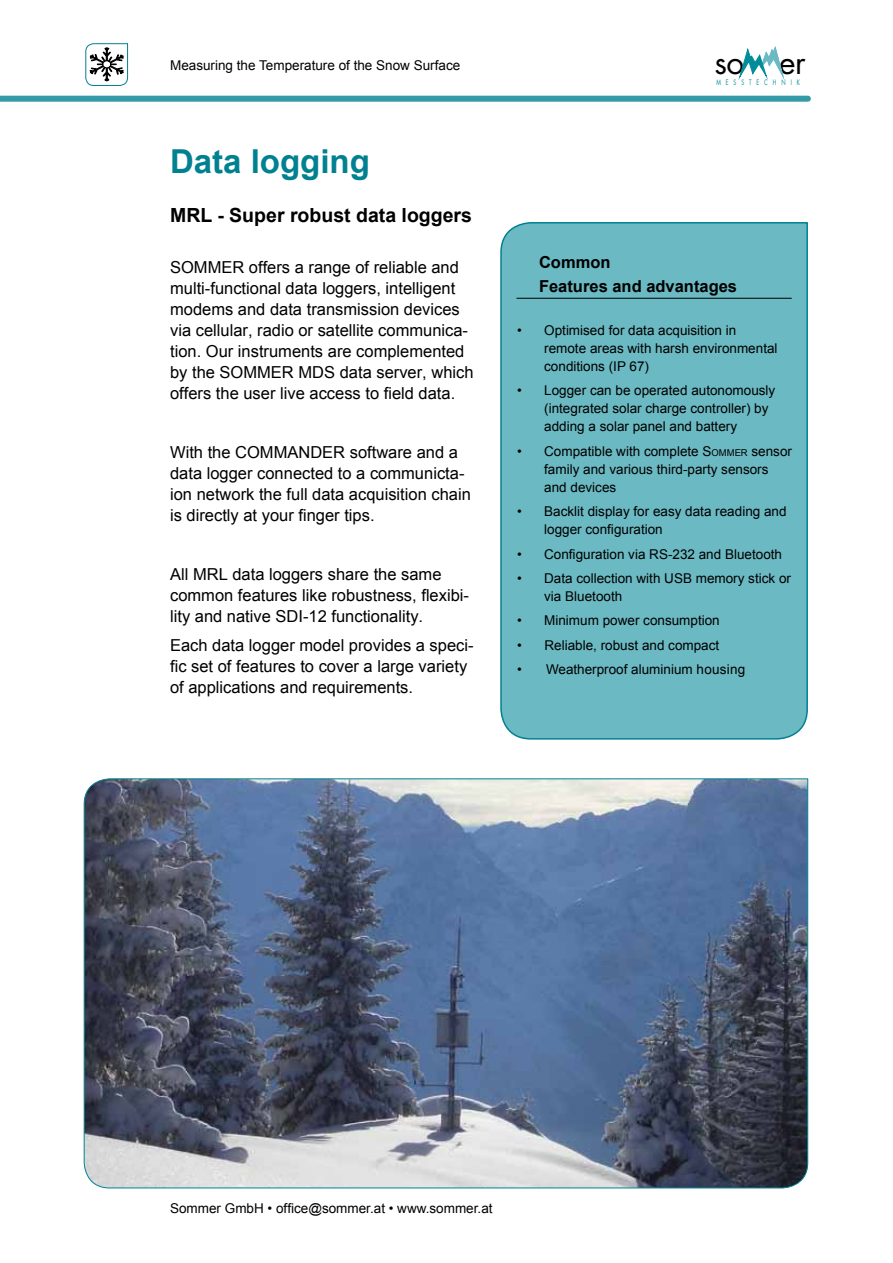
<style>
.page{position:relative;width:893px;height:1263px;background:#fff}
.page>*{position:absolute;margin:0;border:0;box-sizing:border-box;transform-origin:0 0}
.t1{font:700 33px "Arial";color:#008192}
.t2{font:31.5px "Futura";color:#000}
.t3{font:700 19.5px "Arial";color:#000}
.t4{font:16.5px/21px "Arial";color:#000}
.t5{font:700 16.5px/24px "Arial";color:#000}
.t6{font:13.5px/18px "Arial";color:#000}
.t7{font:7.35px "Futura";letter-spacing:.96em;color:#008c99;scale:.7 1}
.s1{font-style:inherit}
.s2{font-size:9.45px}
</style>
<div class="page">
<svg style="left:739px;top:46px;width:45px;height:33px"></svg>
<svg style="left:85px;top:43px;width:43px;height:43px"></svg>
<div style="left:0;top:96px;width:808px;height:6px;background:#339aa7"></div>
<div style="left:500px;top:222px;width:308px;height:518px;background:#6bb9c2"></div>
<hr style="left:516px;top:298px;width:276px;height:1px;background:#000">
<svg style="left:84px;top:778px;width:724px;height:410px;background:#5f6e88"></svg>
<p class="t6" style="left:170px;top:56px;width:292px">Measuring the Temperature of the Snow Surface</p>
<h1 class="t1" style="left:170px;top:140px;width:201px">Data logging</h1>
<p class="t3" style="left:170px;top:202px;width:303px">MRL - Super robust data loggers</p>
<p class="t4" style="left:170px;top:256px;width:305px">SOMMER offers a range of reliable and multi-functional data loggers, intelligent modems and data transmission devices via cellular, radio or satellite communica&shy;tion. Our instruments are complemented by the SOMMER MDS data server, which offers the user live access to field data.</p>
<p class="t4" style="left:170px;top:441px;width:302px">With the COMMANDER software and a data logger connected to a communicta&shy;ion network the full data acquisition chain is directly at your finger tips.</p>
<p class="t4" style="left:170px;top:563px;width:300px">All MRL data loggers share the same common features like robustness, flexibi&shy;lity and native SDI-12 functionality.</p>
<p class="t4" style="left:170px;top:635px;width:305px">Each data logger model provides a speci&shy;fic set of features to cover a large variety of applications and requirements.</p>
<h2 class="t2" style="left:714px;top:41px;width:93px">so er</h2>
<p class="t7" style="left:716px;top:77px;width:121px">MESSTECHNIK</p>
<p class="t5" style="left:539px;top:251px;width:200px">Common<br>Features and advantages</p>
<p class="t6" style="left:544px;top:321px;width:235px;text-indent:-27px">• Optimised for data acquisition in remote areas with harsh environmental conditions (IP 67)</p>
<p class="t6" style="left:544px;top:382px;width:233px;text-indent:-27px">• Logger can be operated autonomously (integrated solar charge controller) by adding a solar panel and battery</p>
<p class="t6" style="left:544px;top:442px;width:249px;text-indent:-27px">• Compatible with complete <span class="s1">S</span><span class="s2">OMMER</span> sensor family and various third-party sensors and devices</p>
<p class="t6" style="left:544px;top:503px;width:244px;text-indent:-27px">• Backlit display for easy data reading and logger configuration</p>
<p class="t6" style="left:517px;top:545px;width:266px">• Configuration via RS-232 and Bluetooth</p>
<p class="t6" style="left:544px;top:569px;width:248px;text-indent:-27px">• Data collection with USB memory stick or via Bluetooth</p>
<p class="t6" style="left:517px;top:612px;width:204px">• Minimum power consumption</p>
<p class="t6" style="left:517px;top:636px;width:204px">• Reliable, robust and compact</p>
<p class="t6" style="left:517px;top:660px;width:230px">• Weatherproof aluminium housing</p>
<p class="t6" style="left:170px;top:1200px;width:324px">Sommer GmbH • office@sommer.at • www.sommer.at</p>
</div>
